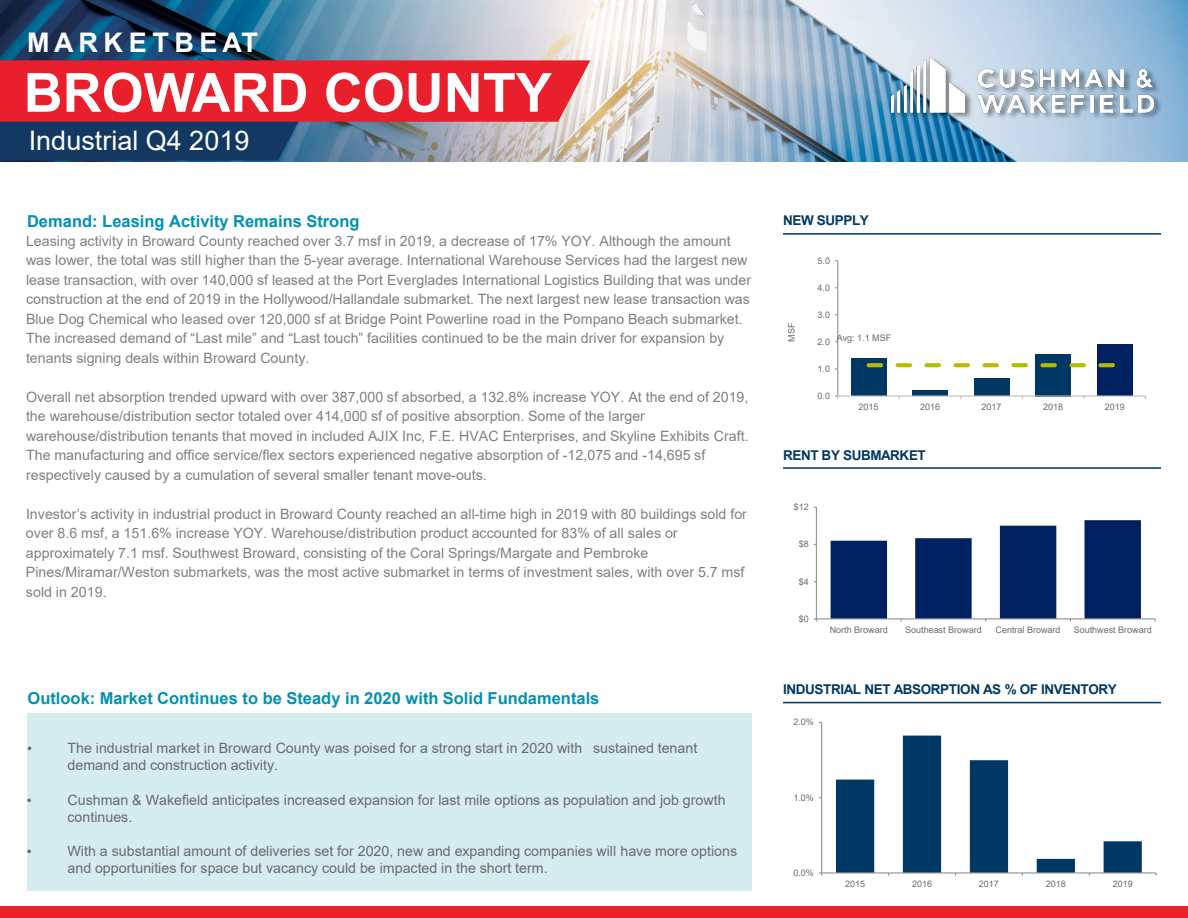
<style>
.page{position:relative;width:1188px;height:918px;background:#fff}
.page>*{position:absolute;margin:0;border:0;box-sizing:border-box;transform-origin:0 0}
.t1{font:700 54px "Arial";color:#fff}
.t2{font:27px "Arial";color:#fff}
.t3{font:700 27px "Arial";letter-spacing:.2em;color:#fff}
.t4{font:700 16.5px "Arial";color:#0091b2}
.t5{font:700 16.5px "Arial";color:#0091b3}
.t6{font:14.25px/19.5px "Arial";color:#808080}
.t7{font:14.25px/17.1px "Arial";color:#696b6b}
.t8{font:14.25px "Times New Roman";color:#696b6b}
.t9{font:700 13.5px "Arial";letter-spacing:-.025em;color:#003963}
.t10{font:9px "Arial";color:#696b6b}
</style>
<div class="page">
<img style="left:0;top:0;width:1188px;height:161px">
<svg style="left:0;top:60px;width:590px;height:101px;background:#ae4053"></svg>
<img style="left:853px;top:31px;width:335px;height:127px">
<img style="left:856px;top:34px;width:332px;height:114px">
<div style="left:0;top:907px;width:1188px;height:11px;background:#ed212a"></div>
<hr style="left:783px;top:233px;width:378px;height:2px;background:#003963">
<hr style="left:783px;top:467px;width:378px;height:2px;background:#003963">
<hr style="left:783px;top:702px;width:378px;height:1px;background:#003963">
<div style="left:27px;top:714px;width:725px;height:177px;background:#d5ecf1"></div>
<div style="left:851px;top:358px;width:35px;height:38px;background:#003865"></div>
<div style="left:913px;top:391px;width:35px;height:5px;background:#003865"></div>
<div style="left:974px;top:378px;width:35px;height:18px;background:#003865"></div>
<div style="left:1036px;top:354px;width:35px;height:42px;background:#003865"></div>
<div style="left:1097px;top:344px;width:35px;height:52px;background:#002060"></div>
<hr style="left:837px;top:261px;width:1px;height:135px;background:#969696">
<hr style="left:838px;top:395px;width:307px;height:2px;background:#bfbfbf">
<svg style="left:869px;top:363px;width:246px;height:4px"></svg>
<hr style="left:816px;top:507px;width:1px;height:112px;background:#969696">
<hr style="left:816px;top:618px;width:339px;height:1px;background:#969696">
<svg style="left:831px;top:520px;width:310px;height:102px"></svg>
<hr style="left:821px;top:722px;width:1px;height:151px;background:#969696">
<hr style="left:822px;top:872px;width:334px;height:2px;background:#969696">
<svg style="left:836px;top:736px;width:306px;height:140px"></svg>
<h2 class="t3" style="left:27px;top:23px;width:232px">MARKETBEAT</h2>
<h1 class="t1" style="left:24px;top:55px;width:530px">BROWARD COUNTY</h1>
<h2 class="t2" style="left:29px;top:122px;width:222px">Industrial Q4 2019</h2>
<p class="t5" style="left:27px;top:209px;width:334px">Demand: Leasing Activity Remains Strong</p>
<p class="t6" style="left:26px;top:231px;width:727px">Leasing activity in Broward County reached over 3.7 msf in 2019, a decrease of 17% YOY. Although the amount was lower, the total was still higher than the 5-year average. International Warehouse Services had the largest new lease transaction, with over 140,000 sf leased at the Port Everglades International Logistics Building that was under construction at the end of 2019 in the Hollywood/Hallandale submarket. The next largest new lease transaction was Blue Dog Chemical who leased over 120,000 sf at Bridge Point Powerline road in the Pompano Beach submarket.<br>The increased demand of “Last mile” and “Last touch” facilities continued to be the main driver for expansion by tenants signing deals within Broward County.</p>
<p class="t6" style="left:26px;top:387px;width:724px">Overall net absorption trended upward with over 387,000 sf absorbed, a 132.8% increase YOY. At the end of 2019, the warehouse/distribution sector totaled over 414,000 sf of positive absorption. Some of the larger warehouse/distribution tenants that moved in included AJIX Inc, F.E. HVAC Enterprises, and Skyline Exhibits Craft.<br>The manufacturing and office service/flex sectors experienced negative absorption of -12,075 and -14,695 sf respectively caused by a cumulation of several smaller tenant move-outs.</p>
<p class="t6" style="left:26px;top:504px;width:723px">Investor’s activity in industrial product in Broward County reached an all-time high in 2019 with 80 buildings sold for over 8.6 msf, a 151.6% increase YOY. Warehouse/distribution product accounted for 83% of all sales or approximately 7.1 msf. Southwest Broward, consisting of the Coral Springs/Margate and Pembroke Pines/Miramar/Weston submarkets, was the most active submarket in terms of investment sales, with over 5.7 msf sold in 2019.</p>
<p class="t4" style="left:28px;top:687px;width:573px">Outlook: Market Continues to be Steady in 2020 with Solid Fundamentals</p>
<p class="t8" style="left:27px;top:738px;width:6px">•</p>
<p class="t7" style="left:67px;top:740px;width:631px">The industrial market in Broward County was poised for a strong start in 2020 with sustained tenant demand and construction activity.</p>
<p class="t8" style="left:27px;top:790px;width:6px">•</p>
<p class="t7" style="left:67px;top:791px;width:660px">Cushman &amp; Wakefield anticipates increased expansion for last mile options as population and job growth continues.</p>
<p class="t8" style="left:27px;top:841px;width:6px">•</p>
<p class="t7" style="left:67px;top:842px;width:671px">With a substantial amount of deliveries set for 2020, new and expanding companies will have more options and opportunities for space but vacancy could be impacted in the short term.</p>
<p class="t9" style="left:783px;top:211px;width:87px">NEW SUPPLY</p>
<p class="t10" style="left:818px;top:254px;width:14px">5.0</p>
<p class="t10" style="left:818px;top:281px;width:14px">4.0</p>
<p class="t10" style="left:786px;top:342px;width:20px;rotate:-90deg">MSF</p>
<p class="t10" style="left:818px;top:308px;width:14px">3.0</p>
<p class="t10" style="left:837px;top:332px;width:56px">Avg: 1.1 MSF</p>
<p class="t10" style="left:818px;top:335px;width:14px">2.0</p>
<p class="t10" style="left:818px;top:363px;width:14px">1.0</p>
<p class="t10" style="left:818px;top:390px;width:14px">0.0</p>
<p class="t10" style="left:859px;top:400px;width:22px">2015</p>
<p class="t10" style="left:920px;top:400px;width:22px">2016</p>
<p class="t10" style="left:982px;top:400px;width:22px">2017</p>
<p class="t10" style="left:1043px;top:400px;width:22px">2018</p>
<p class="t10" style="left:1105px;top:400px;width:22px">2019</p>
<p class="t9" style="left:783px;top:445px;width:144px">RENT BY SUBMARKET</p>
<p class="t10" style="left:794px;top:501px;width:16px">$12</p>
<p class="t10" style="left:799px;top:538px;width:12px">$8</p>
<p class="t10" style="left:799px;top:575px;width:12px">$4</p>
<p class="t10" style="left:799px;top:612px;width:12px">$0</p>
<p class="t10" style="left:830px;top:623px;width:60px">North Broward</p>
<p class="t10" style="left:905px;top:623px;width:78px">Southeast Broward</p>
<p class="t10" style="left:996px;top:623px;width:67px">Central Broward</p>
<p class="t10" style="left:1074px;top:623px;width:79px">Southwest Broward</p>
<p class="t9" style="left:783px;top:680px;width:335px">INDUSTRIAL NET ABSORPTION AS % OF INVENTORY</p>
<p class="t10" style="left:793px;top:716px;width:22px">2.0%</p>
<p class="t10" style="left:793px;top:791px;width:22px">1.0%</p>
<p class="t10" style="left:793px;top:866px;width:22px">0.0%</p>
<p class="t10" style="left:845px;top:877px;width:22px">2015</p>
<p class="t10" style="left:912px;top:877px;width:22px">2016</p>
<p class="t10" style="left:979px;top:877px;width:22px">2017</p>
<p class="t10" style="left:1046px;top:877px;width:22px">2018</p>
<p class="t10" style="left:1113px;top:877px;width:22px">2019</p>
</div>
